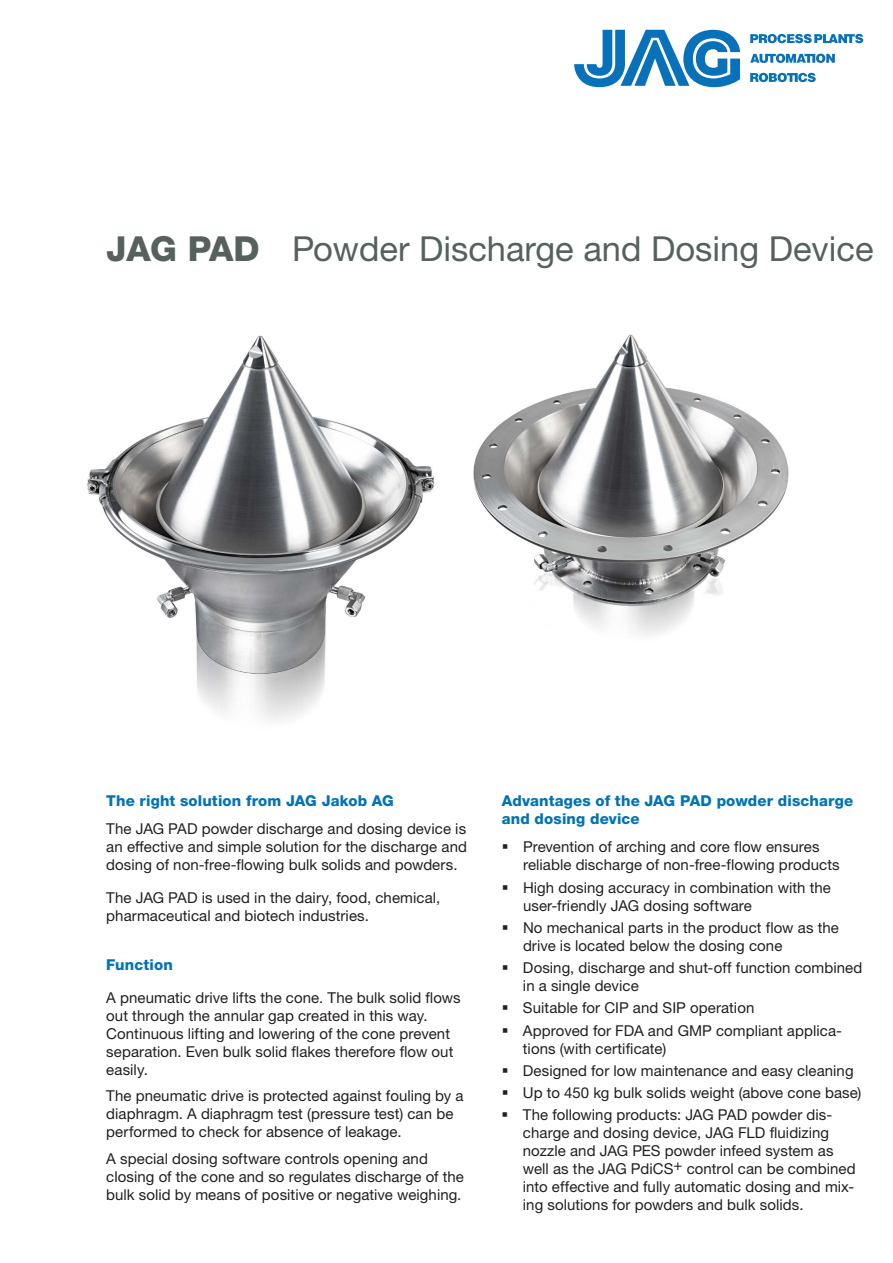
<style>
.page{position:relative;width:893px;height:1263px;background:#fff}
.page>*{position:absolute;margin:0;border:0;box-sizing:border-box;transform-origin:0 0}
.t1{font:34.5px "Helvetica Neue LTW1 G";color:#56615d}
.t2{font:15px/18px "Helvetica Neue LTW1 G";letter-spacing:.005em;color:#231f20}
.t3{font:800 15px/18px "Helvetica Neue LTW1 G";letter-spacing:.01em;color:#0273b6}
.s1{font-weight:800}
</style>
<div class="page">
<svg style="left:574px;top:30px;width:166px;height:57px"></svg>
<svg style="left:750px;top:34px;width:113px;height:9px"></svg>
<svg style="left:750px;top:54px;width:85px;height:9px"></svg>
<svg style="left:750px;top:73px;width:66px;height:9px"></svg>
<img style="left:87px;top:335px;width:347px;height:385px">
<img style="left:473px;top:334px;width:316px;height:301px">
<h1 class="t1" style="left:106px;top:227px;width:769px"><span class="s1">JAG PAD</span> Powder Discharge and Dosing Device</h1>
<p class="t3" style="left:106px;top:791px;width:289px">The right solution from JAG Jakob AG</p>
<p class="t2" style="left:106px;top:820px;width:362px;text-align:justify">The JAG PAD powder discharge and dosing device is an effective and simple solution for the discharge and dosing of non-free-flowing bulk solids and powders.</p>
<p class="t2" style="left:106px;top:889px;width:335px">The JAG PAD is used in the dairy, food, chemical, pharmaceutical and biotech industries.</p>
<p class="t3" style="left:106px;top:956px;width:68px">Function</p>
<p class="t2" style="left:106px;top:988px;width:356px">A pneumatic drive lifts the cone. The bulk solid flows out through the annular gap created in this way.<br>Continuous lifting and lowering of the cone prevent separation. Even bulk solid flakes therefore flow out easily.</p>
<p class="t2" style="left:106px;top:1087px;width:359px">The pneumatic drive is protected against fouling by a diaphragm. A diaphragm test (pressure test) can be performed to check for absence of leakage.</p>
<p class="t2" style="left:106px;top:1149px;width:359px">A special dosing software controls opening and closing of the cone and so regulates discharge of the bulk solid by means of positive or negative weighing.</p>
<p class="t3" style="left:502px;top:791px;width:353px">Advantages of the JAG PAD powder discharge and dosing device</p>
<p class="t2" style="left:523px;top:838px;width:318px">Prevention of arching and core flow ensures reliable discharge of non-free-flowing products</p>
<p class="t2" style="left:523px;top:878px;width:309px">High dosing accuracy in combination with the user-friendly JAG dosing software</p>
<p class="t2" style="left:523px;top:918px;width:317px">No mechanical parts in the product flow as the drive is located below the dosing cone</p>
<p class="t2" style="left:523px;top:959px;width:341px">Dosing, discharge and shut-off function combined in a single device</p>
<p class="t2" style="left:523px;top:997px;width:320px;line-height:22.2px">Suitable for CIP and SIP operation<br>Approved for FDA and GMP compliant applica-</p>
<p class="t2" style="left:523px;top:1037px;width:340px;line-height:22.2px">tions (with certificate)<br>Designed for low maintenance and easy cleaning Up to 450 kg bulk solids weight (above cone base)<br>The following products: JAG PAD powder dis-</p>
<p class="t2" style="left:523px;top:1124px;width:334px">charge and dosing device, JAG FLD fluidizing nozzle and JAG PES powder infeed system as well as the JAG PdiCS+ control can be combined into effective and fully automatic dosing and mix&shy;ing solutions for powders and bulk solids.</p>
</div>
